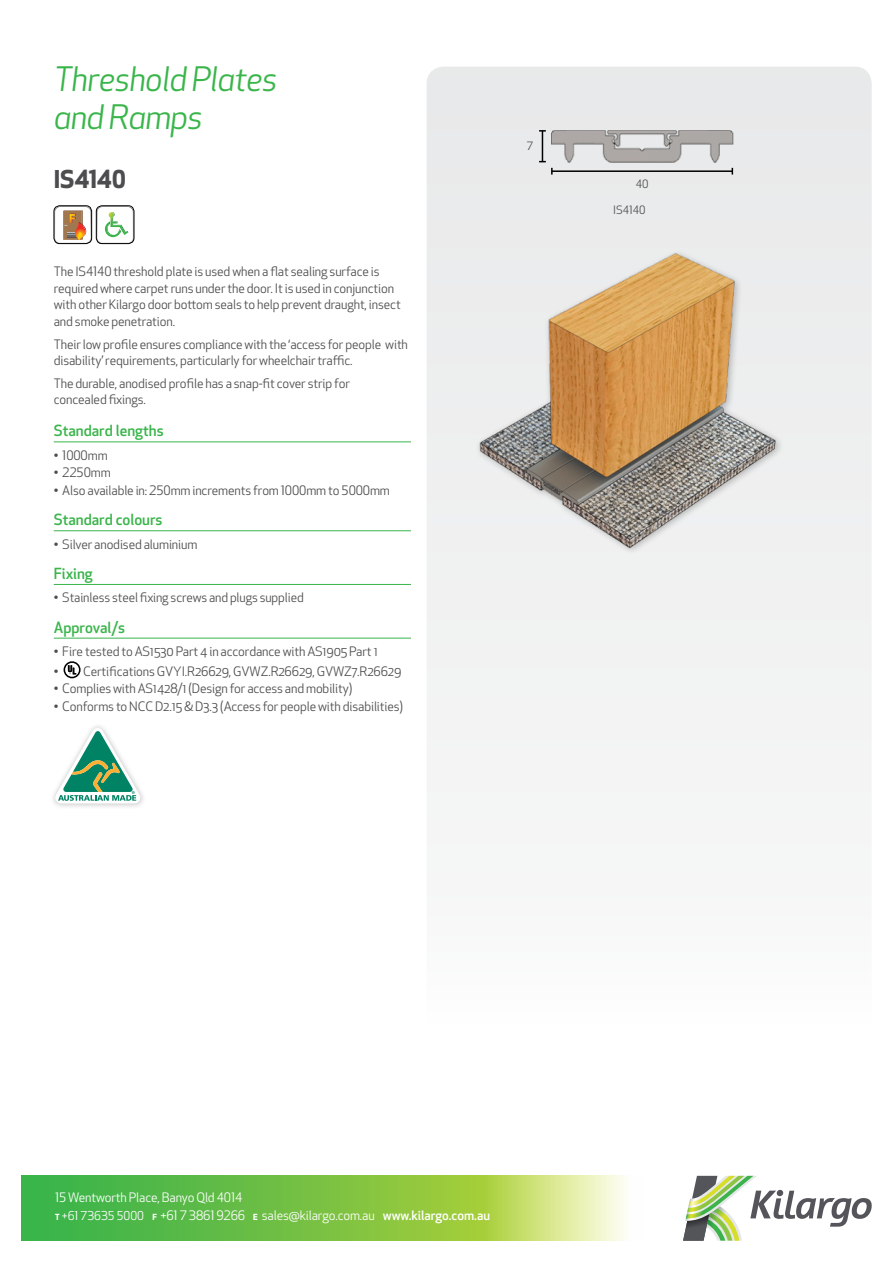
<style>
.page{position:relative;width:893px;height:1263px;background:#fff}
.page>*{position:absolute;margin:0;border:0;box-sizing:border-box;transform-origin:0 0}
.t1{font:italic 33px/37.5px "Apex New";letter-spacing:-.02em;color:#39b54a}
.t2{font:700 24px "Apex New";letter-spacing:-.01em;color:#4d4d4f}
.t3{font:500 15px "Apex New";color:#39b54a}
.t4{font:12.75px/16.5px "Apex New";letter-spacing:-.01em;color:#4d4d4f}
.t5{font:12.75px/17.7px "Apex New";letter-spacing:-.01em;color:#fff}
.t6{font:11.25px "Apex New";color:#4d4d4f}
.s1{font-weight:700;font-size:8.25px}
.s2{font-size:12px}
.s3{font-weight:500}
</style>
<div class="page">
<svg style="left:427px;top:67px;width:445px;height:1109px"></svg>
<svg style="left:683px;top:1176px;width:189px;height:65px"></svg>
<svg style="left:21px;top:1176px;width:605px;height:65px;background:#84c857"></svg>
<div style="left:50px;top:722px;width:96px;height:87px;background:#000;opacity:.25"></div>
<svg style="left:55px;top:728px;width:85px;height:75px"></svg>
<div style="left:475px;top:249px;width:309px;height:307px;background:#eeeeef"></div>
<img style="left:479px;top:253px;width:298px;height:297px">
<hr style="left:552px;top:170px;width:180px;height:2px;background:#000">
<svg style="left:551px;top:168px;width:2px;height:7px"></svg>
<hr style="left:542px;top:131px;width:1px;height:31px;background:#000">
<svg style="left:539px;top:130px;width:7px;height:2px"></svg>
<img style="left:551px;top:130px;width:182px;height:35px">
<hr style="left:54px;top:442px;width:357px;height:1px;background:#39b54a">
<hr style="left:54px;top:530px;width:357px;height:1px;background:#39b54a">
<hr style="left:54px;top:584px;width:357px;height:1px;background:#39b54a">
<hr style="left:54px;top:638px;width:357px;height:1px;background:#39b54a">
<svg style="left:54px;top:206px;width:80px;height:38px"></svg>
<div style="left:96px;top:206px;width:38px;height:38px;border:1px solid #000;border-radius:6px"></div>
<svg style="left:64px;top:661px;width:17px;height:17px"></svg>
<h1 class="t1" style="left:54px;top:61px;width:225px">Threshold Plates and Ramps</h1>
<h2 class="t2" style="left:54px;top:162px;width:74px">IS4140</h2>
<p class="t4" style="left:54px;top:263px;width:348px">The IS4140 threshold plate is used when a flat sealing surface is required where carpet runs under the door. It is used in conjunction with other Kilargo door bottom seals to help prevent draught, insect and smoke penetration.</p>
<p class="t4" style="left:54px;top:336px;width:356px">Their low profile ensures compliance with the ‘access for people with disability’ requirements, particularly for wheelchair traffic.</p>
<p class="t4" style="left:54px;top:375px;width:298px">The durable, anodised profile has a snap-fit cover strip for concealed fixings.</p>
<p class="t3" style="left:54px;top:421px;width:111px">Standard lengths</p>
<p class="t4" style="left:54px;top:447px;width:55px">• 1000mm</p>
<p class="t4" style="left:54px;top:465px;width:58px">• 2250mm</p>
<p class="t4" style="left:54px;top:482px;width:338px">• Also available in: 250mm increments from 1000mm to 5000mm</p>
<p class="t3" style="left:54px;top:510px;width:110px">Standard colours</p>
<p class="t4" style="left:54px;top:536px;width:145px">• Silver anodised aluminium</p>
<p class="t3" style="left:54px;top:563px;width:40px">Fixing</p>
<p class="t4" style="left:54px;top:589px;width:251px">• Stainless steel fixing screws and plugs supplied</p>
<p class="t3" style="left:54px;top:617px;width:73px">Approval/s</p>
<p class="t4" style="left:54px;top:643px;width:326px">• Fire tested to AS1530 Part 4 in accordance with AS1905 Part 1</p>
<p class="t4" style="left:54px;top:663px;width:349px">• Certifications GVYI.R26629, GVWZ.R26629, GVWZ7.R26629</p>
<p class="t4" style="left:54px;top:680px;width:300px">• Complies with AS1428/1 (Design for access and mobility)</p>
<p class="t4" style="left:54px;top:698px;width:351px">• Conforms to NCC D2.15 &amp; D3.3 (Access for people with disabilities)</p>
<p class="t6" style="left:527px;top:139px;width:8px">7</p>
<p class="t6" style="left:636px;top:176px;width:14px">40</p>
<p class="t6" style="left:613px;top:202px;width:34px">IS4140</p>
<p class="t5" style="left:55px;top:1189px;width:436px">15 Wentworth Place, Banyo Qld 4014<br><span class="s1">T</span> <span class="s2">+61 73635 5000</span> <span class="s1">F</span> +61 7 3861 9266 <span class="s1">E</span> sales@kilargo.com.au <span class="s3">www.kilargo.com.au</span></p>
</div>
